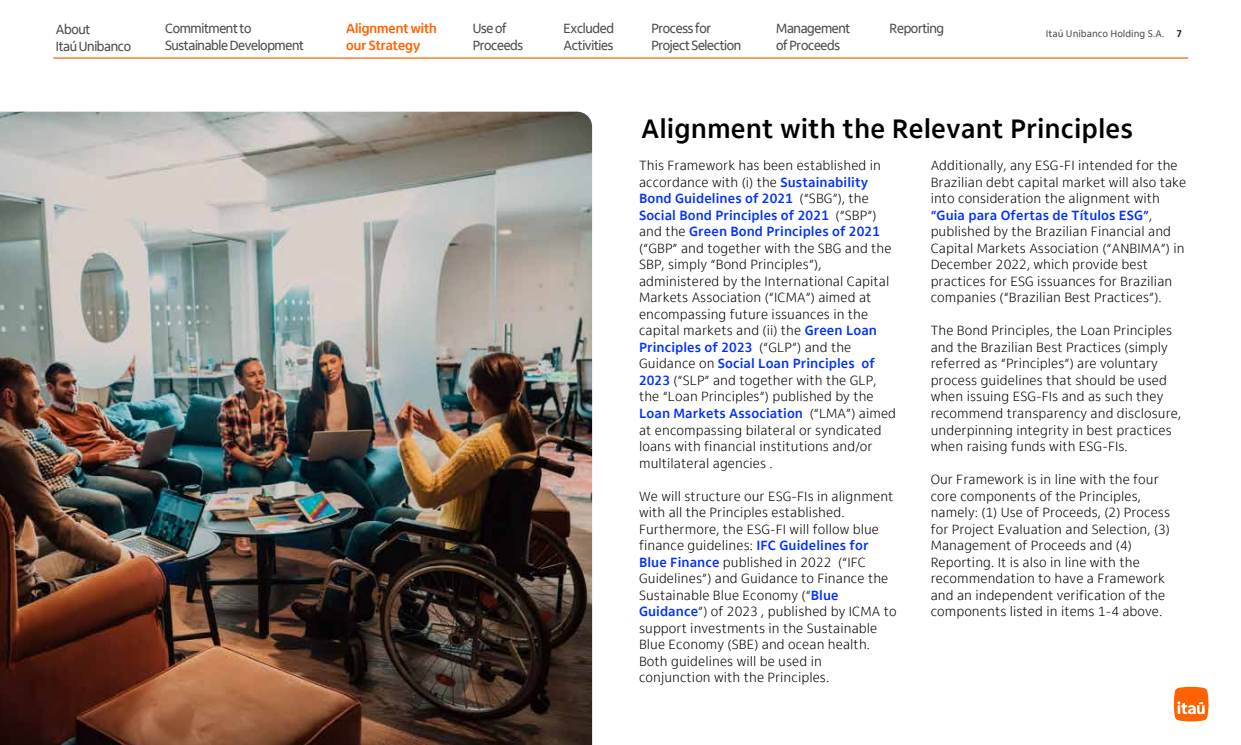
<style>
.page{position:relative;width:1241px;height:745px;background:#fff}
.page>*{position:absolute;margin:0;border:0;box-sizing:border-box;transform-origin:0 0}
.t1{font:700 27.5px "Itau Text Pro";color:#000}
.t2{font:300 13.75px/16.5px "Itau Text Pro";letter-spacing:.005em;color:#000}
.t3{font:13.75px/16.5px "Itau Display";letter-spacing:-.025em;color:#4c4c4c}
.t4{font:700 13.75px/16.5px "Itau Display Pro";color:#ff6200}
.t5{font:10px "Itau Text Pro";color:#4c4c4c}
.s1{font-weight:700;color:#000}
.s2{font-weight:700;color:#0131ff}
</style>
<div class="page">
<hr style="left:53px;top:57px;width:1135px;height:2px;background:#ff6200">
<img style="left:0;top:112px;width:592px;height:632px">
<svg style="left:1173px;top:686px;width:35px;height:35px"></svg>
<p class="t3" style="left:56px;top:21px;width:36px">About</p>
<p class="t3" style="left:56px;top:38px;width:77px">Itaú Unibanco</p>
<p class="t3" style="left:165px;top:20px;width:140px">Commitment to<br>Sustainable Development</p>
<p class="t4" style="left:346px;top:20px;width:92px">Alignment with our Strategy</p>
<p class="t3" style="left:472px;top:20px;width:52px">Use of<br>Proceeds</p>
<p class="t3" style="left:563px;top:20px;width:52px">Excluded<br>Activities</p>
<p class="t3" style="left:651px;top:20px;width:91px">Process for<br>Project Selection</p>
<p class="t3" style="left:776px;top:20px;width:76px">Management of Proceeds</p>
<p class="t3" style="left:889px;top:20px;width:56px">Reporting</p>
<p class="t5" style="left:1045px;top:28px;width:138px">Itaú Unibanco Holding S.A. <span class="s1">7</span></p>
<h1 class="t1" style="left:641px;top:112px;width:493px">Alignment with the Relevant Principles</h1>
<p class="t2" style="left:639px;top:157px;width:258px">This Framework has been established in accordance with (i) the <span class="s2">Sustainability Bond Guidelines of 2021</span> (“SBG”), the <span class="s2">Social Bond Principles of 2021</span> (“SBP”) and the <span class="s2">Green Bond Principles of 2021 </span>(“GBP” and together with the SBG and the SBP, simply “Bond Principles”), administered by the International Capital Markets Association (“ICMA”) aimed at encompassing future issuances in the capital markets and (ii) the <span class="s2">Green Loan Principles of 2023</span> (“GLP”) and the Guidance on <span class="s2">Social Loan Principles of 2023</span> (“SLP” and together with the GLP, the “Loan Principles”) published by the <span class="s2">Loan Markets Association</span> (“LMA”) aimed at encompassing bilateral or syndicated loans with financial institutions and/or multilateral agencies .</p>
<p class="t2" style="left:639px;top:487px;width:259px">We will structure our ESG-FIs in alignment with all the Principles established.<br>Furthermore, the ESG-FI will follow blue finance guidelines: <span class="s2">IFC Guidelines for Blue Finance</span> published in 2022 (“IFC Guidelines”) and Guidance to Finance the Sustainable Blue Economy (“<span class="s2">Blue Guidance</span>”) of 2023 , published by ICMA to support investments in the Sustainable Blue Economy (SBE) and ocean health.<br>Both guidelines will be used in conjunction with the Principles.</p>
<p class="t2" style="left:930px;top:157px;width:257px">Additionally, any ESG-FI intended for the Brazilian debt capital market will also take into consideration the alignment with <span class="s2">“Guia para Ofertas de Títulos ESG”</span>, published by the Brazilian Financial and Capital Markets Association (“ANBIMA”) in December 2022, which provide best practices for ESG issuances for Brazilian companies (“Brazilian Best Practices”).</p>
<p class="t2" style="left:930px;top:322px;width:252px">The Bond Principles, the Loan Principles and the Brazilian Best Practices (simply referred as “Principles”) are voluntary process guidelines that should be used when issuing ESG-FIs and as such they recommend transparency and disclosure, underpinning integrity in best practices when raising funds with ESG-FIs.</p>
<p class="t2" style="left:930px;top:471px;width:241px">Our Framework is in line with the four core components of the Principles, namely: (1) Use of Proceeds, (2) Process for Project Evaluation and Selection, (3)<br>Management of Proceeds and (4)<br>Reporting. It is also in line with the recommendation to have a Framework and an independent verification of the components listed in items 1-4 above.</p>
</div>
